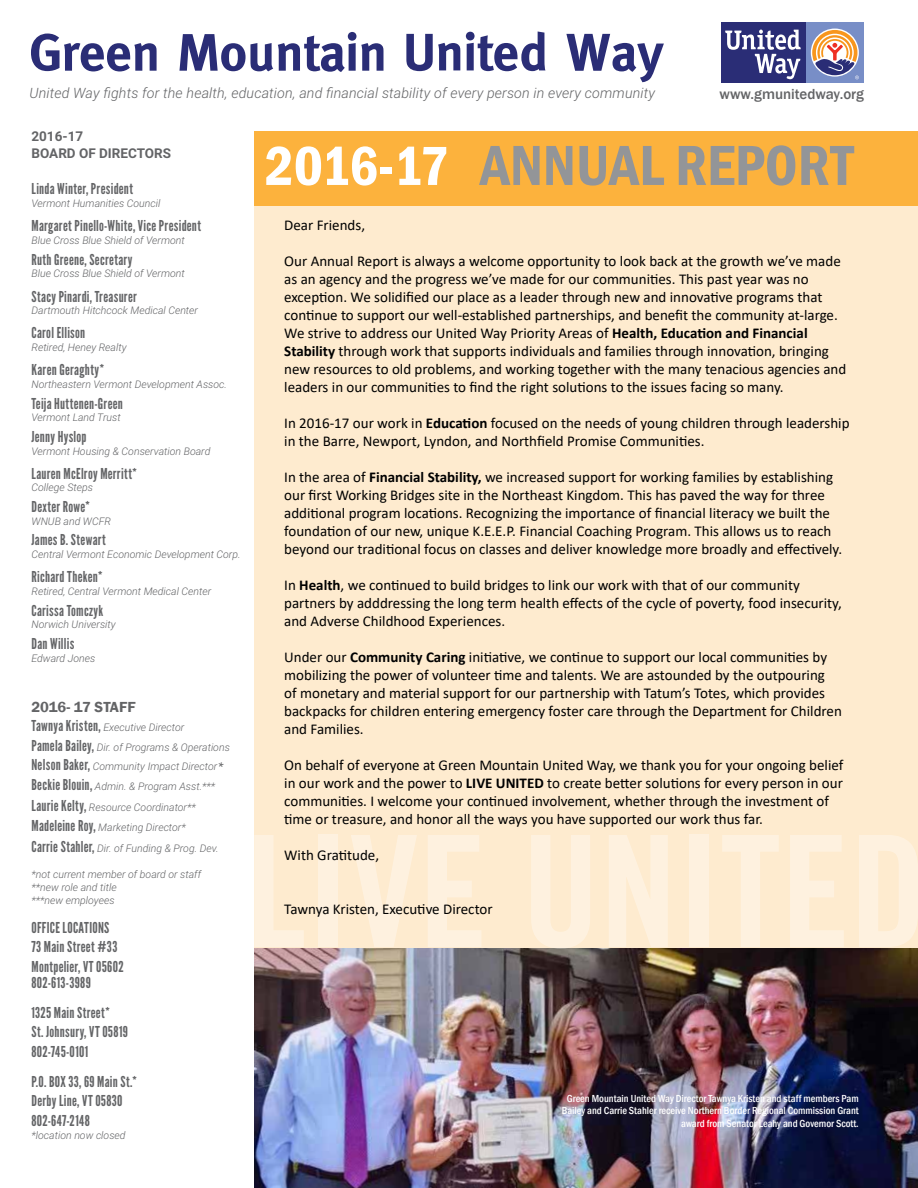
<style>
.page{position:relative;width:918px;height:1188px;background:#fff}
.page>*{position:absolute;margin:0;border:0;box-sizing:border-box;transform-origin:0 0}
.t1{font:600 condensed 58.5px "Franklin Gothic";color:#939598}
.t2{font:15px/18px "Calibri";color:#000}
.t3{font:15px/19.5px "League Gothic";letter-spacing:.02em;color:#636466}
.t4{font:500 15px "Franklin Gothic";color:#636466}
.t5{font:600 15px "Franklin Gothic";letter-spacing:-.005em;color:#636466}
.t6{font:italic 300 14.25px "Roboto";letter-spacing:.01em;color:#636466}
.t7{font:700 13.5px/16.2px "Roboto";color:#636466}
.t8{font:italic 300 10.5px/19.5px "Roboto";color:#636466}
.t9{font:500 condensed 10.5px/12.6px "Franklin Gothic";color:#fff;text-align:right}
.s1{font-family:"League Gothic";font-weight:400;font-style:normal;font-size:15px}
.s2{font-family:"Franklin Gothic";font-weight:500;font-size:11.25px}
.s3{font-size:57px;color:#fff}
.s4{font-weight:700}
</style>
<div class="page">
<div style="left:254px;top:131px;width:664px;height:75px;background:#fcb23d"></div>
<div style="left:254px;top:206px;width:664px;height:754px;background:#feebcf"></div>
<img style="left:254px;top:949px;width:664px;height:239px">
<svg style="left:721px;top:22px;width:143px;height:1px"></svg>
<div style="left:806px;top:23px;width:58px;height:60px;background:#788ec7"></div>
<div style="left:721px;top:23px;width:85px;height:60px;background:#2a2d76"></div>
<svg style="left:725px;top:30px;width:76px;height:49px"></svg>
<svg style="left:812px;top:30px;width:47px;height:49px"></svg>
<svg style="left:31px;top:34px;width:126px;height:37px"></svg>
<svg style="left:179px;top:32px;width:204px;height:40px"></svg>
<svg style="left:406px;top:34px;width:54px;height:37px"></svg>
<svg style="left:466px;top:32px;width:79px;height:39px"></svg>
<svg style="left:566px;top:34px;width:98px;height:48px"></svg>
<svg style="left:254px;top:835px;width:50px;height:112px"></svg>
<div style="left:318px;top:835px;width:20px;height:112px;background:#fef1df"></div>
<svg style="left:351px;top:835px;width:66px;height:112px"></svg>
<svg style="left:428px;top:835px;width:53px;height:112px"></svg>
<svg style="left:531px;top:835px;width:59px;height:114px"></svg>
<svg style="left:609px;top:835px;width:59px;height:112px"></svg>
<div style="left:689px;top:835px;width:19px;height:112px;background:#fef1df"></div>
<svg style="left:722px;top:835px;width:57px;height:112px"></svg>
<svg style="left:790px;top:835px;width:54px;height:112px"></svg>
<svg style="left:859px;top:835px;width:59px;height:112px"></svg>
<p class="t6" style="left:29px;top:83px;width:627px">United Way fights for the health, education, and financial stability of every person in every community</p>
<p class="t4" style="left:720px;top:85px;width:146px">www.gmunitedway.org</p>
<p class="t7" style="left:32px;top:128px;width:141px">2016-17<br>BOARD OF DIRECTORS</p>
<p class="t3" style="left:32px;top:179px;width:103px">Linda Winter, President</p>
<p class="t8" style="left:32px;top:193px;width:131px">Vermont Humanities Council</p>
<p class="t3" style="left:32px;top:216px;width:171px">Margaret Pinello-White, Vice President</p>
<p class="t8" style="left:32px;top:230px;width:155px">Blue Cross Blue Shield of Vermont</p>
<p class="t3" style="left:32px;top:250px;width:103px">Ruth Greene, Secretary</p>
<p class="t8" style="left:32px;top:263px;width:155px">Blue Cross Blue Shield of Vermont</p>
<p class="t3" style="left:32px;top:287px;width:107px">Stacy Pinardi, Treasurer</p>
<p class="t8" style="left:32px;top:300px;width:168px">Dartmouth Hitchcock Medical Center</p>
<p class="t3" style="left:32px;top:323px;width:55px">Carol Ellison</p>
<p class="t8" style="left:32px;top:337px;width:97px">Retired, Heney Realty</p>
<p class="t3" style="left:32px;top:360px;width:74px">Karen Geraghty*</p>
<p class="t8" style="left:32px;top:374px;width:197px">Northeastern Vermont Development Assoc.</p>
<p class="t3" style="left:32px;top:394px;width:93px">Teija Huttenen-Green</p>
<p class="t8" style="left:32px;top:407px;width:91px">Vermont Land Trust</p>
<p class="t3" style="left:32px;top:427px;width:57px">Jenny Hyslop</p>
<p class="t8" style="left:32px;top:441px;width:180px">Vermont Housing &amp; Conservation Board</p>
<p class="t3" style="left:32px;top:464px;width:107px">Lauren McElroy Merritt*</p>
<p class="t8" style="left:32px;top:478px;width:63px">College Steps</p>
<p class="t3" style="left:32px;top:497px;width:60px">Dexter Rowe*</p>
<p class="t8" style="left:32px;top:511px;width:81px">WNUB and WCFR</p>
<p class="t3" style="left:32px;top:530px;width:76px">James B. Stewart</p>
<p class="t8" style="left:32px;top:544px;width:211px">Central Vermont Economic Development Corp.</p>
<p class="t3" style="left:32px;top:567px;width:73px">Richard Theken*</p>
<p class="t8" style="left:32px;top:581px;width:181px">Retired, Central Vermont Medical Center</p>
<p class="t3" style="left:32px;top:601px;width:73px">Carissa Tomczyk</p>
<p class="t8" style="left:32px;top:614px;width:86px">Norwich University</p>
<p class="t3" style="left:32px;top:634px;width:44px">Dan Willis</p>
<p class="t8" style="left:32px;top:649px;width:65px">Edward Jones</p>
<p class="t5" style="left:32px;top:698px;width:106px">2016- 17 STAFF</p>
<p class="t8" style="left:32px;top:718px;width:200px"><span class="s1">Tawnya Kristen,</span> Executive Director<br><span class="s1">Pamela Bailey,</span> Dir. of Programs &amp; Operations <span class="s1">Nelson Baker,</span> Community Impact Director<span class="s2">* </span><span class="s1">Beckie Blouin,</span> Admin. &amp; Program Asst.***</p>
<p class="t8" style="left:32px;top:796px;width:189px;line-height:20.7px"><span class="s1">Laurie Kelty,</span> Resource Coordinator**<br><span class="s1">Madeleine Roy,</span> Marketing Director*<br><span class="s1">Carrie Stahler,</span> Dir. of Funding &amp; Prog. Dev.</p>
<p class="t8" style="left:31px;top:868px;width:171px;line-height:13px">*not current member of board or staff **new role and title<br>***new employees</p>
<p class="t3" style="left:32px;top:918px;width:94px">OFFICE LOCATIONS<br>73 Main Street #33<br>Montpelier, VT 05602</p>
<p class="t3" style="left:32px;top:968px;width:80px;line-height:30px">802-613-3989<br>1325 Main Street*</p>
<p class="t3" style="left:32px;top:1022px;width:98px">St. Johnsury, VT 05819<br>802-745-0101</p>
<p class="t3" style="left:32px;top:1072px;width:107px">P.O. BOX 33, 69 Main St.*<br>Derby Line, VT 05830<br>802-647-2148</p>
<p class="t8" style="left:32px;top:1125px;width:96px">*location now closed</p>
<h1 class="t1" style="left:265px;top:126px;width:590px"><span class="s3">2016-17</span> ANNUAL REPORT</h1>
<p class="t2" style="left:284px;top:216px;width:82px">Dear Friends,</p>
<p class="t2" style="left:284px;top:252px;width:564px">Our Annual Report is always a welcome opportunity to look back at the growth we’ve made as an agency and the progress we’ve made for our communities. This past year was no exception. We solidified our place as a leader through new and innovative programs that continue to support our well-established partnerships, and benefit the community at-large.<br>We strive to address our United Way Priority Areas of <span class="s4">Health, Education and Financial Stability</span> through work that supports individuals and families through innovation, bringing new resources to old problems, and working together with the many tenacious agencies and leaders in our communities to find the right solutions to the issues facing so many.</p>
<p class="t2" style="left:284px;top:414px;width:567px">In 2016-17 our work in <span class="s4">Education</span> focused on the needs of young children through leadership in the Barre, Newport, Lyndon, and Northfield Promise Communities.</p>
<p class="t2" style="left:284px;top:468px;width:559px">In the area of <span class="s4">Financial Stability,</span> we increased support for working families by establishing our first Working Bridges site in the Northeast Kingdom. This has paved the way for three additional program locations. Recognizing the importance of financial literacy we built the foundation of our new, unique K.E.E.P. Financial Coaching Program. This allows us to reach beyond our traditional focus on classes and deliver knowledge more broadly and effectively.</p>
<p class="t2" style="left:284px;top:576px;width:559px">In <span class="s4">Health</span>, we continued to build bridges to link our work with that of our community partners by adddressing the long term health effects of the cycle of poverty, food insecurity, and Adverse Childhood Experiences.</p>
<p class="t2" style="left:284px;top:648px;width:559px">Under our <span class="s4">Community Caring</span> initiative, we continue to support our local communities by mobilizing the power of volunteer time and talents. We are astounded by the outpouring<br>of monetary and material support for our partnership with Tatum’s Totes, which provides backpacks for children entering emergency foster care through the Department for Children and Families.</p>
<p class="t2" style="left:284px;top:756px;width:561px">On behalf of everyone at Green Mountain United Way, we thank you for your ongoing belief in our work and the power to <span class="s4">LIVE UNITED</span> to create better solutions for every person in our communities. I welcome your continued involvement, whether through the investment of time or treasure, and honor all the ways you have supported our work thus far.</p>
<p class="t2" style="left:284px;top:846px;width:96px">With Gratitude,</p>
<p class="t2" style="left:284px;top:900px;width:210px">Tawnya Kristen, Executive Director</p>
<p class="t9" style="left:562px;top:1092px;width:299px">Green Mountain United Way Director Tawnya Kristen and staff members Pam<br>Bailey and Carrie Stahler receive Northern Border Regional Commission Grant award from Senator Leahy and Governor Scott.</p>
</div>
